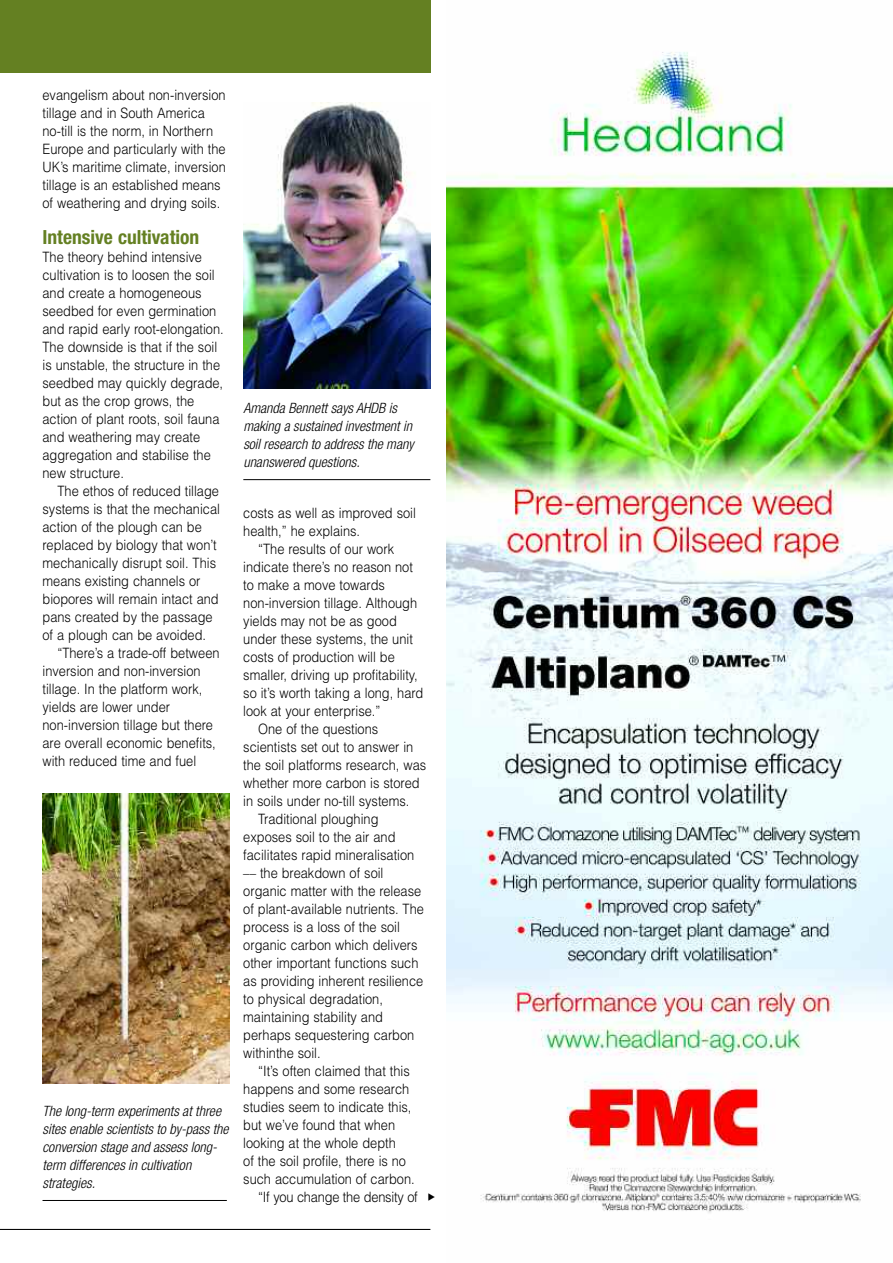
<style>
.page{position:relative;width:893px;height:1263px;background:#fff}
.page>*{position:absolute;margin:0;border:0;box-sizing:border-box;transform-origin:0 0}
.t1{font:700 condensed 19.5px "Helvetica Neue";color:#648022}
.t2{font:300 14.25px/18px "Helvetica";color:#000;scale:.9 1}
.t3{font:italic 300 condensed 14.25px/18px "Helvetica Neue";color:#000}
</style>
<div class="page">
<img style="left:43px;top:793px;width:187px;height:290px">
<hr style="left:43px;top:1200px;width:184px;height:1px;background:#000">
<img style="left:243px;top:103px;width:187px;height:286px">
<hr style="left:243px;top:479px;width:187px;height:1px;background:#000">
<div style="left:0;top:0;width:431px;height:72px;background:#648022"></div>
<hr style="left:0;top:1229px;width:430px;height:1px;background:#000">
<img style="left:446px;top:52px;width:447px;height:1161px">
<p class="t2" style="left:43px;top:86px;width:205px">evangelism about non-inversion tillage and in South America no-till is the norm, in Northern<br>Europe and particularly with the<br>UK’s maritime climate, inversion tillage is an established means of weathering and drying soils.</p>
<h1 class="t1" style="left:43px;top:230px;width:158px">Intensive cultivation</h1>
<p class="t2" style="left:43px;top:248px;width:203px">The theory behind intensive cultivation is to loosen the soil and create a homogeneous seedbed for even germination and rapid early root-elongation.<br>The downside is that if the soil is unstable, the structure in the seedbed may quickly degrade, but as the crop grows, the action of plant roots, soil fauna and weathering may create aggregation and stabilise the new structure.</p>
<p class="t2" style="left:57px;top:482px;width:181px">The ethos of reduced tillage</p>
<p class="t2" style="left:43px;top:500px;width:199px">systems is that the mechanical</p>
<p class="t2" style="left:43px;top:518px;width:179px">action of the plough can be</p>
<p class="t2" style="left:43px;top:536px;width:195px">replaced by biology that won’t</p>
<p class="t2" style="left:43px;top:554px;width:194px">mechanically disrupt soil. This</p>
<p class="t2" style="left:43px;top:572px;width:177px">means existing channels or</p>
<p class="t2" style="left:43px;top:590px;width:197px">biopores will remain intact and</p>
<p class="t2" style="left:43px;top:608px;width:191px">pans created by the passage</p>
<p class="t2" style="left:43px;top:626px;width:183px">of a plough can be avoided.</p>
<p class="t2" style="left:57px;top:644px;width:182px">“There’s a trade-off between</p>
<p class="t2" style="left:43px;top:662px;width:177px">inversion and non-inversion</p>
<p class="t2" style="left:43px;top:680px;width:179px">tillage. In the platform work,</p>
<p class="t2" style="left:43px;top:698px;width:143px">yields are lower under</p>
<p class="t2" style="left:43px;top:716px;width:191px">non-inversion tillage but there</p>
<p class="t2" style="left:43px;top:734px;width:194px">are overall economic benefits,</p>
<p class="t2" style="left:43px;top:752px;width:172px">with reduced time and fuel</p>
<p class="t3" style="left:43px;top:1103px;width:187px">The long-term experiments at three sites enable scientists to by-pass the conversion stage and assess long&shy;term differences in cultivation strategies.</p>
<p class="t3" style="left:243px;top:400px;width:172px">Amanda Bennett says AHDB is making a sustained investment in soil research to address the many unanswered questions.</p>
<p class="t2" style="left:243px;top:504px;width:193px">costs as well as improved soil</p>
<p class="t2" style="left:243px;top:522px;width:131px">health,” he explains.</p>
<p class="t2" style="left:258px;top:540px;width:153px">“The results of our work</p>
<p class="t2" style="left:243px;top:558px;width:190px">indicate there’s no reason not</p>
<p class="t2" style="left:243px;top:576px;width:159px">to make a move towards</p>
<p class="t2" style="left:243px;top:594px;width:195px">non-inversion tillage. Although</p>
<p class="t2" style="left:243px;top:612px;width:172px">yields may not be as good</p>
<p class="t2" style="left:243px;top:630px;width:190px">under these systems, the unit</p>
<p class="t2" style="left:243px;top:648px;width:170px">costs of production will be</p>
<p class="t2" style="left:243px;top:666px;width:195px">smaller, driving up profitability,</p>
<p class="t2" style="left:243px;top:684px;width:202px">so it’s worth taking a long, hard</p>
<p class="t2" style="left:243px;top:702px;width:154px">look at your enterprise.”</p>
<p class="t2" style="left:258px;top:720px;width:135px">One of the questions</p>
<p class="t2" style="left:243px;top:738px;width:190px">scientists set out to answer in</p>
<p class="t2" style="left:243px;top:756px;width:205px">the soil platforms research, was</p>
<p class="t2" style="left:243px;top:774px;width:197px">whether more carbon is stored</p>
<p class="t2" style="left:243px;top:792px;width:186px">in soils under no-till systems.</p>
<p class="t2" style="left:258px;top:810px;width:135px">Traditional ploughing</p>
<p class="t2" style="left:243px;top:828px;width:171px">exposes soil to the air and</p>
<p class="t2" style="left:243px;top:846px;width:192px">facilitates rapid mineralisation</p>
<p class="t2" style="left:243px;top:864px;width:157px">–– the breakdown of soil</p>
<p class="t2" style="left:243px;top:882px;width:199px">organic matter with the release</p>
<p class="t2" style="left:243px;top:900px;width:202px">of plant-available nutrients. The</p>
<p class="t2" style="left:243px;top:918px;width:176px">process is a loss of the soil</p>
<p class="t2" style="left:243px;top:936px;width:195px">organic carbon which delivers</p>
<p class="t2" style="left:243px;top:954px;width:196px">other important functions such</p>
<p class="t2" style="left:243px;top:972px;width:201px">as providing inherent resilience</p>
<p class="t2" style="left:243px;top:990px;width:157px">to physical degradation,</p>
<p class="t2" style="left:243px;top:1008px;width:157px">maintaining stability and</p>
<p class="t2" style="left:243px;top:1026px;width:192px">perhaps sequestering carbon</p>
<p class="t2" style="left:243px;top:1044px;width:87px">withinthe soil.</p>
<p class="t2" style="left:258px;top:1062px;width:170px">“It’s often claimed that this</p>
<p class="t2" style="left:243px;top:1080px;width:186px">happens and some research</p>
<p class="t2" style="left:243px;top:1098px;width:188px">studies seem to indicate this,</p>
<p class="t2" style="left:243px;top:1116px;width:170px">but we’ve found that when</p>
<p class="t2" style="left:243px;top:1134px;width:171px">looking at the whole depth</p>
<p class="t2" style="left:243px;top:1152px;width:182px">of the soil profile, there is no</p>
<p class="t2" style="left:243px;top:1170px;width:192px">such accumulation of carbon.</p>
<p class="t2" style="left:258px;top:1188px;width:179px">“If you change the density of</p>
</div>
